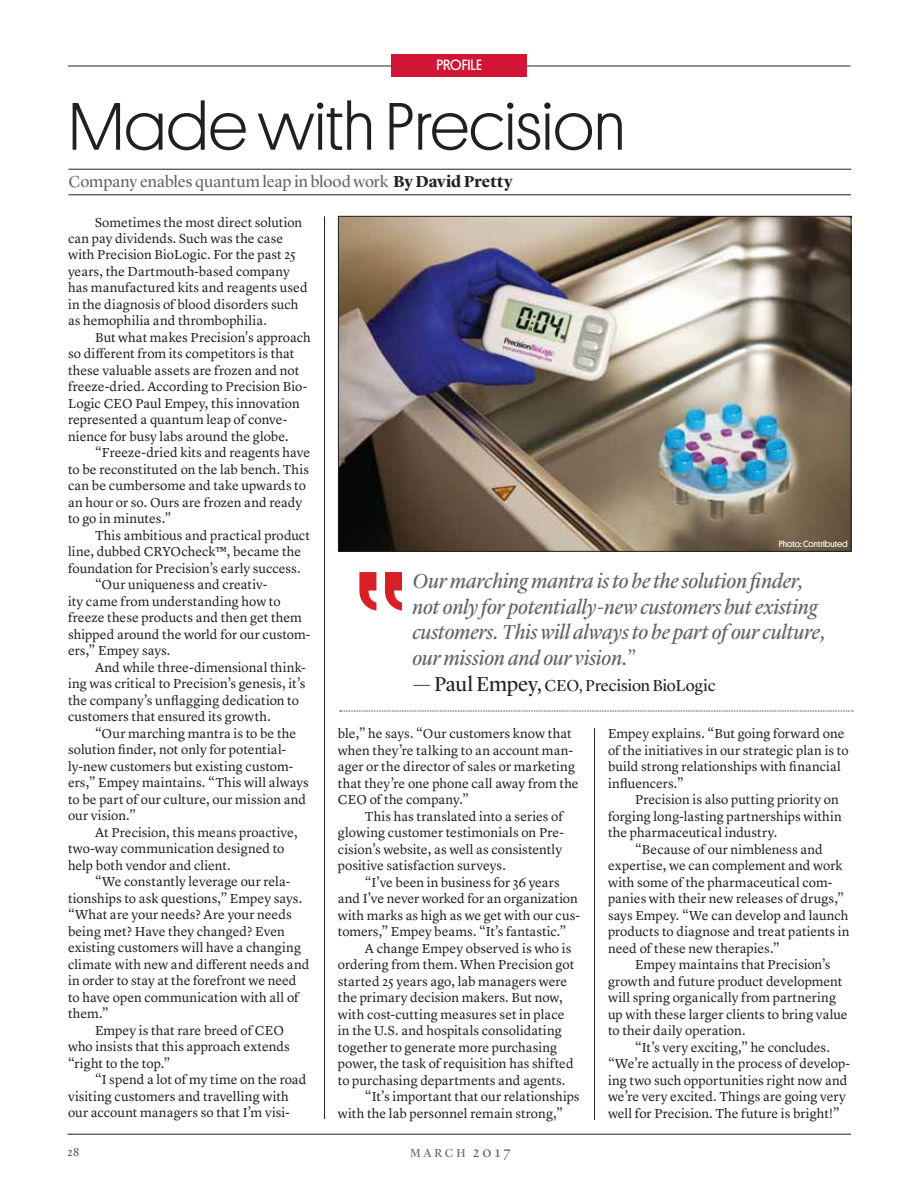
<style>
.page{position:relative;width:918px;height:1188px;background:#fff}
.page>*{position:absolute;margin:0;border:0;box-sizing:border-box;transform-origin:0 0}
.t1{font:300 67.5px "Platform";color:#231f20}
.t2{font:italic 21px/25.5px "Lyon Display";color:#636466}
.t3{font:16.5px "Lyon Display";color:#636466}
.t4{font:16.5px "Lyon Display";color:#231f20}
.t5{font:15px "Platform";color:#fff}
.t6{font:13.5px/16.5px "Lyon Text";color:#231f20}
.t7{font:12px "Lyon Display";letter-spacing:.235em;color:#636466}
.t8{font:12px "Lyon Text Regular No.2";color:#636466}
.t9{font:9px "Platform";color:#fff}
.s1{font-weight:700;color:#231f20}
.s2{font-size:21px}
.s3{font-size:15px}
</style>
<div class="page">
<hr style="left:68px;top:1134px;width:783px;height:1px;background:#231f20">
<img style="left:340px;top:218px;width:509px;height:332px">
<svg style="left:359px;top:572px;width:43px;height:39px"></svg>
<hr style="left:594px;top:728px;width:1px;height:392px;background:#231f20">
<hr style="left:324px;top:216px;width:1px;height:903px;background:#231f20">
<hr style="left:68px;top:169px;width:783px;height:1px;background:#231f20">
<hr style="left:68px;top:195px;width:783px;height:1px;background:#231f20">
<hr style="left:68px;top:66px;width:783px;height:1px;background:#231f20">
<div style="left:392px;top:54px;width:135px;height:22px;background:#d21435"></div>
<svg style="left:340px;top:711px;width:513px;height:1px"></svg>
<p class="t5" style="left:436px;top:59px;width:47px">PROFILE</p>
<h1 class="t1" style="left:68px;top:96px;width:559px">Made with Precision</h1>
<p class="t3" style="left:68px;top:173px;width:446px">Company enables quantum leap in blood work <span class="s1">By David Pretty</span></p>
<p class="t6" style="left:68px;top:214px;width:241px;text-indent:27px">Sometimes the most direct solution can pay dividends. Such was the case with Precision BioLogic. For the past 25 years, the Dartmouth-based company has manufactured kits and reagents used in the diagnosis of blood disorders such as hemophilia and thrombophilia.</p>
<p class="t6" style="left:68px;top:330px;width:244px;text-indent:27px">But what makes Precision's approach so different from its competitors is that these valuable assets are frozen and not freeze-dried. According to Precision Bio-Logic CEO Paul Empey, this innovation represented a quantum leap of conve&shy;nience for busy labs around the globe.</p>
<p class="t6" style="left:68px;top:445px;width:244px;text-indent:27px">“Freeze-dried kits and reagents have to be reconstituted on the lab bench. This can be cumbersome and take upwards to an hour or so. Ours are frozen and ready to go in minutes.”</p>
<p class="t6" style="left:95px;top:528px;width:216px">This ambitious and practical product</p>
<p class="t6" style="left:68px;top:544px;width:235px">line, dubbed CRYOcheck™, became the</p>
<p class="t6" style="left:68px;top:561px;width:234px">foundation for Precision’s early success.</p>
<p class="t6" style="left:95px;top:577px;width:174px">“Our uniqueness and creativ-</p>
<p class="t6" style="left:68px;top:594px;width:214px">ity came from understanding how to</p>
<p class="t6" style="left:68px;top:610px;width:235px">freeze these products and then get them</p>
<p class="t6" style="left:68px;top:627px;width:244px">shipped around the world for our custom-</p>
<p class="t6" style="left:68px;top:643px;width:104px">ers,” Empey says.</p>
<p class="t6" style="left:95px;top:660px;width:212px">And while three-dimensional think-</p>
<p class="t6" style="left:68px;top:676px;width:239px">ing was critical to Precision’s genesis, it’s</p>
<p class="t6" style="left:68px;top:693px;width:232px">the company’s unflagging dedication to</p>
<p class="t6" style="left:68px;top:709px;width:204px">customers that ensured its growth.</p>
<p class="t6" style="left:95px;top:726px;width:203px">“Our marching mantra is to be the</p>
<p class="t6" style="left:68px;top:742px;width:220px">solution finder, not only for potential-</p>
<p class="t6" style="left:68px;top:759px;width:227px">ly-new customers but existing custom-</p>
<p class="t6" style="left:68px;top:775px;width:242px">ers,” Empey maintains. “This will always</p>
<p class="t6" style="left:68px;top:792px;width:240px">to be part of our culture, our mission and</p>
<p class="t6" style="left:68px;top:808px;width:69px">our vision.”</p>
<p class="t6" style="left:95px;top:825px;width:204px">At Precision, this means proactive,</p>
<p class="t6" style="left:68px;top:841px;width:218px">two-way communication designed to</p>
<p class="t6" style="left:68px;top:858px;width:164px">help both vendor and client.</p>
<p class="t6" style="left:95px;top:874px;width:197px">“We constantly leverage our rela-</p>
<p class="t6" style="left:68px;top:891px;width:236px">tionships to ask questions,” Empey says.</p>
<p class="t6" style="left:68px;top:907px;width:225px">“What are your needs? Are your needs</p>
<p class="t6" style="left:68px;top:924px;width:218px">being met? Have they changed? Even</p>
<p class="t6" style="left:68px;top:940px;width:234px">existing customers will have a changing</p>
<p class="t6" style="left:68px;top:957px;width:243px">climate with new and different needs and</p>
<p class="t6" style="left:68px;top:973px;width:230px">in order to stay at the forefront we need</p>
<p class="t6" style="left:68px;top:990px;width:232px">to have open communication with all of</p>
<p class="t6" style="left:68px;top:1006px;width:42px">them.”</p>
<p class="t6" style="left:95px;top:1023px;width:190px">Empey is that rare breed of CEO</p>
<p class="t6" style="left:68px;top:1039px;width:223px">who insists that this approach extends</p>
<p class="t6" style="left:68px;top:1056px;width:104px">“right to the top.”</p>
<p class="t6" style="left:95px;top:1072px;width:213px">“I spend a lot of my time on the road</p>
<p class="t6" style="left:68px;top:1089px;width:222px">visiting customers and travelling with</p>
<p class="t6" style="left:68px;top:1105px;width:223px">our account managers so that I’m visi-</p>
<p class="t9" style="left:779px;top:540px;width:71px">Photo: Contributed</p>
<h2 class="t2" style="left:412px;top:569px;width:415px">Our marching mantra is to be the solution finder, not only for potentially-new customers but existing customers. This will always to be part of our culture, our mission and our vision.”</h2>
<p class="t4" style="left:412px;top:677px;width:305px"><span class="s2">— Paul Empey,</span> CEO, Precision BioLogic</p>
<p class="t6" style="left:608px;top:726px;width:242px">Empey explains. “But going forward one of the initiatives in our strategic plan is to build strong relationships with financial influencers.”</p>
<p class="t6" style="left:608px;top:792px;width:235px;text-indent:27px">Precision is also putting priority on forging long-lasting partnerships within the pharmaceutical industry.</p>
<p class="t6" style="left:608px;top:842px;width:243px;text-indent:27px">“Because of our nimbleness and expertise, we can complement and work with some of the pharmaceutical com&shy;panies with their new releases of drugs,” says Empey. “We can develop and launch products to diagnose and treat patients in need of these new therapies.”</p>
<p class="t6" style="left:608px;top:957px;width:241px;text-indent:27px">Empey maintains that Precision’s growth and future product development will spring organically from partnering up with these larger clients to bring value to their daily operation.</p>
<p class="t6" style="left:608px;top:1040px;width:244px;text-indent:27px">“It’s very exciting,” he concludes. “We’re actually in the process of develop&shy;ing two such opportunities right now and we’re very excited. Things are going very well for Precision. The future is bright!”</p>
<p class="t6" style="left:338px;top:726px;width:242px">ble,” he says. “Our customers know that when they’re talking to an account man&shy;ager or the director of sales or marketing that they’re one phone call away from the CEO of the company.”</p>
<p class="t6" style="left:338px;top:809px;width:228px;text-indent:27px">This has translated into a series of glowing customer testimonials on Pre&shy;cision’s website, as well as consistently positive satisfaction surveys.</p>
<p class="t6" style="left:365px;top:875px;width:196px">“I’ve been in business for 36 years</p>
<p class="t6" style="left:338px;top:891px;width:241px">and I’ve never worked for an organization</p>
<p class="t6" style="left:338px;top:908px;width:244px">with marks as high as we get with our cus-</p>
<p class="t6" style="left:338px;top:924px;width:230px">tomers,” Empey beams. “It’s fantastic.”</p>
<p class="t6" style="left:365px;top:941px;width:208px">A change Empey observed is who is</p>
<p class="t6" style="left:338px;top:957px;width:238px">ordering from them. When Precision got</p>
<p class="t6" style="left:338px;top:974px;width:231px">started 25 years ago, lab managers were</p>
<p class="t6" style="left:338px;top:990px;width:226px">the primary decision makers. But now,</p>
<p class="t6" style="left:338px;top:1007px;width:228px">with cost-cutting measures set in place</p>
<p class="t6" style="left:338px;top:1023px;width:225px">in the U.S. and hospitals consolidating</p>
<p class="t6" style="left:338px;top:1040px;width:221px">together to generate more purchasing</p>
<p class="t6" style="left:338px;top:1056px;width:237px">power, the task of requisition has shifted</p>
<p class="t6" style="left:338px;top:1073px;width:229px">to purchasing departments and agents.</p>
<p class="t6" style="left:365px;top:1089px;width:216px">“It’s important that our relationships</p>
<p class="t6" style="left:338px;top:1106px;width:226px">with the lab personnel remain strong,”</p>
<p class="t8" style="left:68px;top:1143px;width:13px">28</p>
<p class="t7" style="left:410px;top:1147px;width:102px">MARCH <span class="s3">2017</span></p>
</div>
